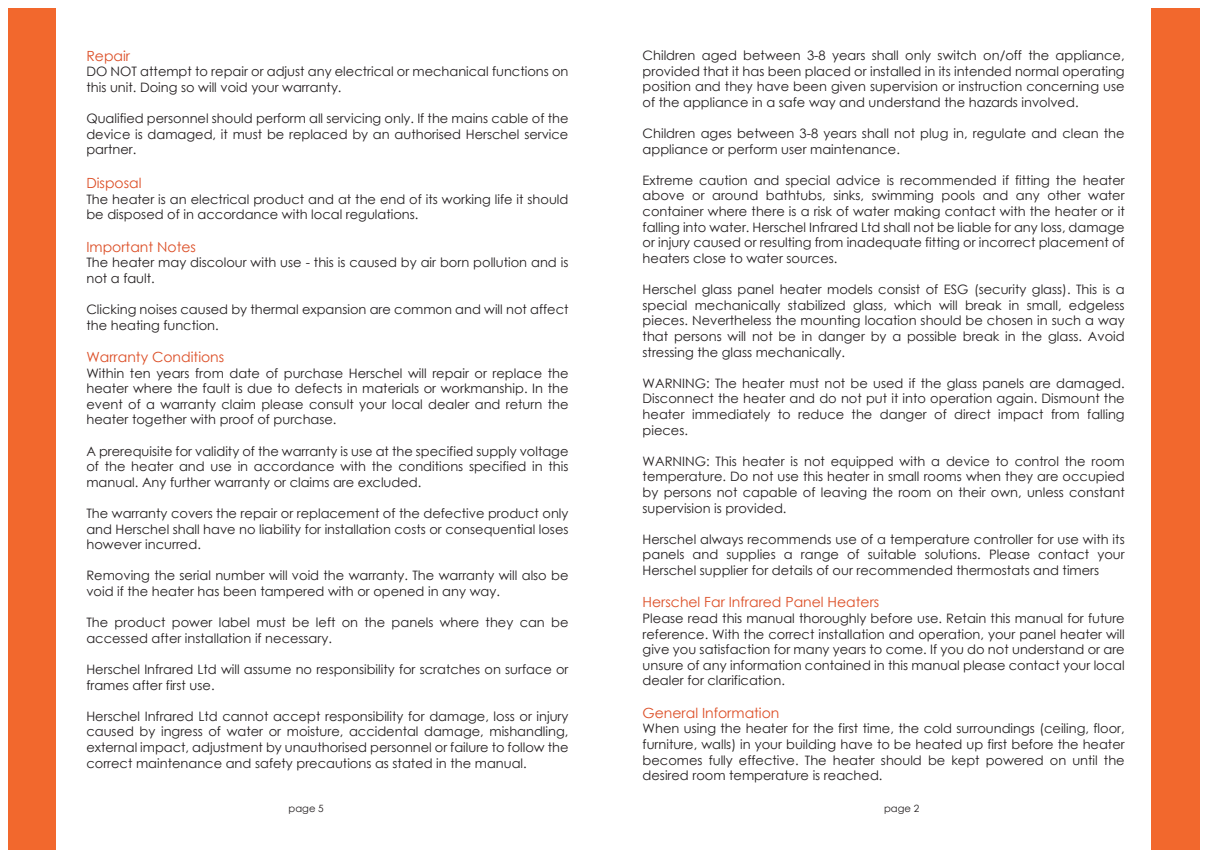
<style>
.page{position:relative;width:1208px;height:859px;background:#fff}
.page>*{position:absolute;margin:0;border:0;box-sizing:border-box;transform-origin:0 0}
.t1{font:14px "Century Gothic";color:#dc4e26}
.t2{font:13px/15.6px "Century Gothic";color:#231f20;text-align:justify}
.t3{font:10px "Century Gothic";color:#231f20}
</style>
<div class="page">
<div style="left:9px;top:9px;width:46px;height:841px;background:#f2682d"></div>
<div style="left:1151px;top:9px;width:48px;height:841px;background:#f2682d"></div>
<p class="t1" style="left:86px;top:46px;width:45px">Repair</p>
<p class="t2" style="left:86px;top:64px;width:483px">DO NOT attempt to repair or adjust any electrical or mechanical functions on this unit. Doing so will void your warranty.</p>
<p class="t2" style="left:86px;top:111px;width:483px">Qualified personnel should perform all servicing only. If the mains cable of the device is damaged, it must be replaced by an authorised Herschel service partner.</p>
<p class="t1" style="left:86px;top:173px;width:57px">Disposal</p>
<p class="t2" style="left:86px;top:191px;width:483px">The heater is an electrical product and at the end of its working life it should be disposed of in accordance with local regulations.</p>
<p class="t1" style="left:86px;top:237px;width:111px">Important Notes</p>
<p class="t2" style="left:86px;top:255px;width:483px">The heater may discolour with use - this is caused by air born pollution and is not a fault.</p>
<p class="t2" style="left:86px;top:301px;width:483px">Clicking noises caused by thermal expansion are common and will not affect the heating function.</p>
<p class="t1" style="left:86px;top:347px;width:139px">Warranty Conditions</p>
<p class="t2" style="left:86px;top:365px;width:483px">Within ten years from date of purchase Herschel will repair or replace the heater where the fault is due to defects in materials or workmanship. In the event of a warranty claim please consult your local dealer and return the heater together with proof of purchase.</p>
<p class="t2" style="left:86px;top:443px;width:483px">A prerequisite for validity of the warranty is use at the specified supply voltage of the heater and use in accordance with the conditions specified in this manual. Any further warranty or claims are excluded.</p>
<p class="t2" style="left:86px;top:505px;width:483px">The warranty covers the repair or replacement of the defective product only and Herschel shall have no liability for installation costs or consequential loses however incurred.</p>
<p class="t2" style="left:86px;top:568px;width:483px">Removing the serial number will void the warranty. The warranty will also be void if the heater has been tampered with or opened in any way.</p>
<p class="t2" style="left:86px;top:615px;width:483px">The product power label must be left on the panels where they can be accessed after installation if necessary.</p>
<p class="t2" style="left:86px;top:661px;width:483px">Herschel Infrared Ltd will assume no responsibility for scratches on surface or frames after first use.</p>
<p class="t2" style="left:86px;top:708px;width:483px">Herschel Infrared Ltd cannot accept responsibility for damage, loss or injury caused by ingress of water or moisture, accidental damage, mishandling, external impact, adjustment by unauthorised personnel or failure to follow the correct maintenance and safety precautions as stated in the manual.</p>
<p class="t2" style="left:642px;top:47px;width:483px">Children aged between 3-8 years shall only switch on/off the appliance, provided that it has been placed or installed in its intended normal operating position and they have been given supervision or instruction concerning use of the appliance in a safe way and understand the hazards involved.</p>
<p class="t2" style="left:642px;top:125px;width:483px">Children ages between 3-8 years shall not plug in, regulate and clean the appliance or perform user maintenance.</p>
<p class="t2" style="left:642px;top:172px;width:483px">Extreme caution and special advice is recommended if fitting the heater above or around bathtubs, sinks, swimming pools and any other water container where there is a risk of water making contact with the heater or it falling into water. Herschel Infrared Ltd shall not be liable for any loss, damage or injury caused or resulting from inadequate fitting or incorrect placement of heaters close to water sources.</p>
<p class="t2" style="left:642px;top:281px;width:483px">Herschel glass panel heater models consist of ESG (security glass). This is a special mechanically stabilized glass, which will break in small, edgeless pieces. Nevertheless the mounting location should be chosen in such a way that persons will not be in danger by a possible break in the glass. Avoid stressing the glass mechanically.</p>
<p class="t2" style="left:642px;top:375px;width:483px">WARNING: The heater must not be used if the glass panels are damaged.<br>Disconnect the heater and do not put it into operation again. Dismount the heater immediately to reduce the danger of direct impact from falling pieces.</p>
<p class="t2" style="left:642px;top:453px;width:483px">WARNING: This heater is not equipped with a device to control the room temperature. Do not use this heater in small rooms when they are occupied by persons not capable of leaving the room on their own, unless constant supervision is provided.</p>
<p class="t2" style="left:642px;top:531px;width:483px">Herschel always recommends use of a temperature controller for use with its panels and supplies a range of suitable solutions. Please contact your Herschel supplier for details of our recommended thermostats and timers</p>
<p class="t1" style="left:642px;top:592px;width:238px">Herschel Far Infrared Panel Heaters</p>
<p class="t2" style="left:642px;top:610px;width:483px">Please read this manual thoroughly before use. Retain this manual for future reference. With the correct installation and operation, your panel heater will give you satisfaction for many years to come. If you do not understand or are unsure of any information contained in this manual please contact your local dealer for clarification.</p>
<p class="t1" style="left:642px;top:703px;width:138px">General Information</p>
<p class="t2" style="left:642px;top:721px;width:483px">When using the heater for the first time, the cold surroundings (ceiling, floor, furniture, walls) in your building have to be heated up first before the heater becomes fully effective. The heater should be kept powered on until the desired room temperature is reached.</p>
<p class="t3" style="left:289px;top:801px;width:37px">page 5</p>
<p class="t3" style="left:884px;top:801px;width:37px">page 2</p>
</div>
